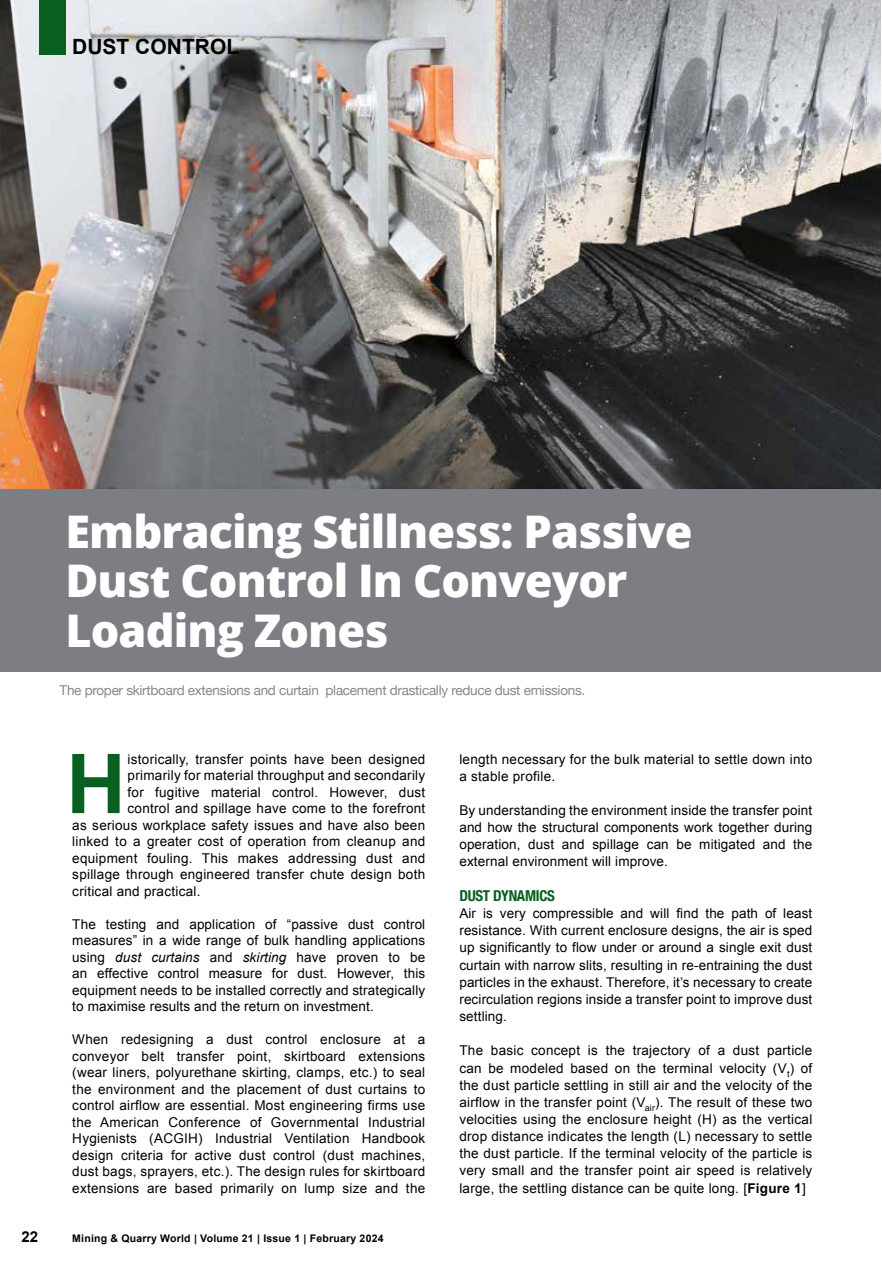
<style>
.page{position:relative;width:882px;height:1263px;background:#fff}
.page>*{position:absolute;margin:0;border:0;box-sizing:border-box;transform-origin:0 0}
.t1{font:700 82.65px "Arial";color:#07601f}
.t2{font:800 45px/49.5px "Open Sans";letter-spacing:-.02em;color:#fff}
.t3{font:700 21px "Arial";color:#000}
.t4{font:700 condensed 15px "Helvetica Neue";letter-spacing:-.02em;color:#07601f}
.t5{font:700 15px "Arial";color:#000}
.t6{font:13.5px/17.1px "Arial";letter-spacing:.02em;color:#000;text-align:justify}
.t7{font:13.5px "Helvetica Neue";letter-spacing:-.02em;color:#878787}
.t8{font:700 10.5px "Arial";letter-spacing:.02em;color:#000}
.s1{font-style:italic}
.s2{font-weight:700}
</style>
<div class="page">
<div style="left:0;top:0;width:880px;height:672px;background:#7d7e83"></div>
<img style="left:0;top:0;width:880px;height:489px">
<div style="left:39px;top:0;width:26px;height:54px;background:#07601f"></div>
<h3 class="t3" style="left:72px;top:33px;width:168px">DUST CONTROL</h3>
<h2 class="t2" style="left:65px;top:504px;width:628px">Embracing Stillness: Passive<br>Dust Control In Conveyor<br>Loading Zones</h2>
<p class="t7" style="left:60px;top:681px;width:527px">The proper skirtboard extensions and curtain placement drastically reduce dust emissions.</p>
<p class="t5" style="left:21px;top:1227px;width:18px">22</p>
<h1 class="t1" style="left:66px;top:730px;width:61px">H</h1>
<p class="t6" style="left:128px;top:750px;width:299px">istorically, transfer points have been designed</p>
<p class="t6" style="left:128px;top:767px;width:299px">primarily for material throughput and secondarily</p>
<p class="t6" style="left:128px;top:783px;width:299px">for fugitive material control. However, dust</p>
<p class="t6" style="left:128px;top:800px;width:299px">control and spillage have come to the forefront</p>
<p class="t6" style="left:72px;top:816px;width:354px">as serious workplace safety issues and have also been</p>
<p class="t6" style="left:72px;top:833px;width:354px">linked to a greater cost of operation from cleanup and</p>
<p class="t6" style="left:72px;top:849px;width:354px">equipment fouling. This makes addressing dust and</p>
<p class="t6" style="left:72px;top:866px;width:354px">spillage through engineered transfer chute design both</p>
<p class="t6" style="left:72px;top:882px;width:130px">critical and practical.</p>
<p class="t6" style="left:72px;top:916px;width:354px;line-height:16.5px">The testing and application of “passive dust control measures” in a wide range of bulk handling applications using <span class="s1">dust curtains</span> and <span class="s1">skirting</span> have proven to be an effective control measure for dust. However, this equipment needs to be installed correctly and strategically to maximise results and the return on investment.</p>
<p class="t6" style="left:72px;top:1031px;width:354px;line-height:16.5px">When redesigning a dust control enclosure at a conveyor belt transfer point, skirtboard extensions (wear liners, polyurethane skirting, clamps, etc.) to seal the environment and the placement of dust curtains to control airflow are essential. Most engineering firms use the American Conference of Governmental Industrial Hygienists (ACGIH) Industrial Ventilation Handbook design criteria for active dust control (dust machines, dust bags, sprayers, etc.). The design rules for skirtboard extensions are based primarily on lump size and the</p>
<p class="t8" style="left:72px;top:1231px;width:313px">Mining &amp; Quarry World | Volume 21 | Issue 1 | February 2024</p>
<p class="t6" style="left:459px;top:750px;width:354px">length necessary for the bulk material to settle down into a stable profile.</p>
<p class="t6" style="left:459px;top:802px;width:354px">By understanding the environment inside the transfer point and how the structural components work together during operation, dust and spillage can be mitigated and the external environment will improve.</p>
<p class="t4" style="left:459px;top:883px;width:97px">DUST DYNAMICS</p>
<p class="t6" style="left:459px;top:905px;width:354px">Air is very compressible and will find the path of least resistance. With current enclosure designs, the air is sped up significantly to flow under or around a single exit dust curtain with narrow slits, resulting in re-entraining the dust particles in the exhaust. Therefore, it’s necessary to create recirculation regions inside a transfer point to improve dust settling.</p>
<p class="t6" style="left:459px;top:1042px;width:354px">The basic concept is the trajectory of a dust particle can be modeled based on the terminal velocity (V<sub>t</sub>) of the dust particle settling in still air and the velocity of the airflow in the transfer point (V<sub>air</sub>). The result of these two velocities using the enclosure height (H) as the vertical drop distance indicates the length (L) necessary to settle the dust particle. If the terminal velocity of the particle is very small and the transfer point air speed is relatively large, the settling distance can be quite long. [<span class="s2">Figure 1</span>]</p>
</div>
